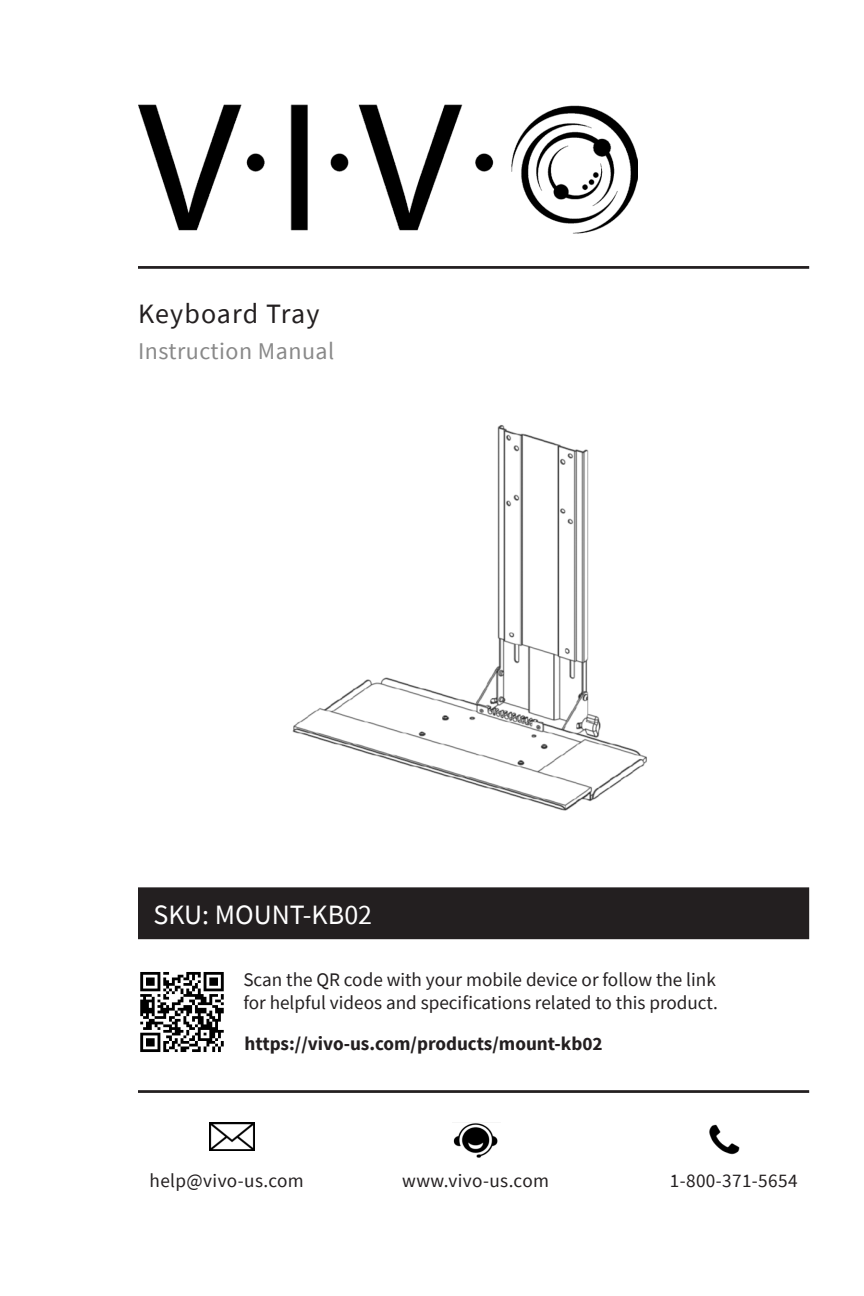
<style>
.page{position:relative;width:864px;height:1296px;background:#fff}
.page>*{position:absolute;margin:0;border:0;box-sizing:border-box;transform-origin:0 0}
.t1{font:28px "Source Sans Pro";color:#fff}
.t2{font:28px "Source Sans Pro";letter-spacing:.035em;color:#231f20}
.t3{font:24px "Source Sans Pro";letter-spacing:.02em;color:#898989}
.t4{font:19.2px/23px "Source Sans Pro";color:#231f20}
.t5{font:19.2px "Source Sans Pro";letter-spacing:.02em;color:#231f20}
.t6{font:700 19.2px "Source Sans Pro";color:#231f20}
</style>
<div class="page">
<hr style="left:138px;top:266px;width:671px;height:3px;background:#231f20">
<img style="left:138px;top:104px;width:499px;height:130px">
<img style="left:210px;top:1122px;width:45px;height:28px">
<img style="left:453px;top:1122px;width:45px;height:36px">
<img style="left:709px;top:1124px;width:31px;height:31px">
<hr style="left:138px;top:1090px;width:671px;height:3px;background:#231f20">
<div style="left:139px;top:889px;width:669px;height:49px;background:#231f20"></div>
<div style="left:138px;top:887px;width:671px;height:52px;border:2px solid #231f20"></div>
<img style="left:140px;top:972px;width:84px;height:80px">
<img style="left:292px;top:425px;width:355px;height:386px">
<p class="t2" style="left:138px;top:296px;width:183px">Keyboard Tray</p>
<p class="t3" style="left:138px;top:336px;width:198px">Instruction Manual</p>
<p class="t1" style="left:153px;top:897px;width:220px">SKU: MOUNT-KB02</p>
<p class="t4" style="left:243px;top:968px;width:476px">Scan the QR code with your mobile device or follow the link for helpful videos and specifications related to this product.</p>
<p class="t6" style="left:244px;top:1031px;width:360px">https://vivo-us.com/products/mount-kb02</p>
<p class="t5" style="left:150px;top:1168px;width:156px">help@vivo-us.com</p>
<p class="t5" style="left:402px;top:1168px;width:148px">www.vivo-us.com</p>
<p class="t5" style="left:670px;top:1168px;width:129px">1-800-371-5654</p>
</div>
